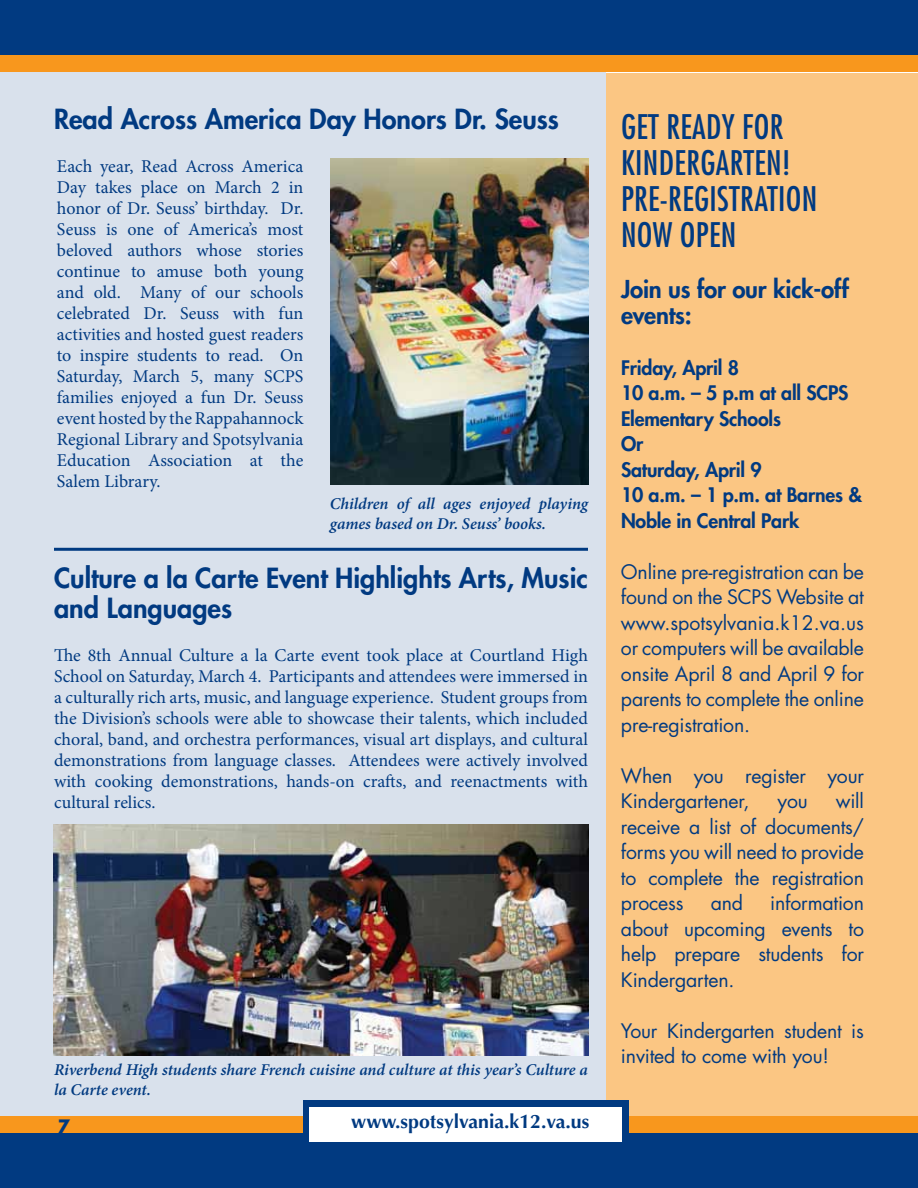
<style>
.page{position:relative;width:918px;height:1188px;background:#fff}
.page>*{position:absolute;margin:0;border:0;box-sizing:border-box;transform-origin:0 0}
.t1{font:condensed 33px/36px "Futura";letter-spacing:.01em;color:#013a81}
.t2{font:800 27px/30px "Futura";color:#013a81}
.t3{font:800 24px/25.5px "Futura";letter-spacing:-.01em;color:#013a81}
.t4{font:19.5px/25.5px "Futura";letter-spacing:-.01em;color:#013a81;text-align:justify}
.t5{font:800 19.5px/25.5px "Futura";letter-spacing:-.01em;color:#013a81}
.t6{font:700 19.5px "Optima";color:#013a81}
.t7{font:18px/21px "Minion Pro";color:#013a81;text-align:justify}
.t8{font:700 18px "Futura";color:#013a81}
.t9{font:italic 600 16.5px/19.5px "Minion Pro";letter-spacing:-.005em;color:#013a81}
</style>
<div class="page">
<div style="left:606px;top:73px;width:312px;height:1043px;background:#fbc683"></div>
<div style="left:1px;top:55px;width:605px;height:1079px;background:#d9e1ec"></div>
<div style="left:0;top:1133px;width:918px;height:55px;background:#013a81"></div>
<div style="left:0;top:1117px;width:918px;height:16px;background:#f8971d"></div>
<div style="left:0;top:0;width:918px;height:55px;background:#013a81"></div>
<div style="left:0;top:55px;width:918px;height:16px;background:#f8971d"></div>
<div style="left:303px;top:1100px;width:325px;height:35px;background:#013a81"></div>
<div style="left:310px;top:1107px;width:312px;height:35px;background:#fff"></div>
<hr style="left:54px;top:548px;width:534px;height:3px;background:#013a81">
<img style="left:330px;top:159px;width:258px;height:326px">
<img style="left:54px;top:824px;width:534px;height:231px">
<h2 class="t2" style="left:54px;top:104px;width:507px">Read Across America Day Honors Dr. Seuss</h2>
<p class="t7" style="left:57px;top:156px;width:248px">Each year, Read Across America Day takes place on March 2 in honor of Dr. Seuss’ birthday. Dr.<br>Seuss is one of America’s most beloved authors whose stories continue to amuse both young and old. Many of our schools celebrated Dr. Seuss with fun activities and hosted guest readers to inspire students to read. On Saturday, March 5, many SCPS families enjoyed a fun Dr. Seuss event hosted by the Rappahannock Regional Library and Spotsylvania Education Association at the Salem Library.</p>
<p class="t9" style="left:330px;top:494px;width:259px">Children of all ages enjoyed playing games based on Dr. Seuss’ books.</p>
<h2 class="t2" style="left:54px;top:563px;width:535px">Culture a la Carte Event Highlights Arts, Music and Languages</h2>
<p class="t7" style="left:54px;top:645px;width:536px">The 8th Annual Culture a la Carte event took place at Courtland High School on Saturday, March 4. Participants and attendees were immersed in a culturally rich arts, music, and language experience. Student groups from the Division’s schools were able to showcase their talents, which included choral, band, and orchestra performances, visual art displays, and cultural demonstrations from language classes. Attendees were actively involved with cooking demonstrations, hands-on crafts, and reenactments with cultural relics.</p>
<p class="t9" style="left:54px;top:1060px;width:536px">Riverbend High students share French cuisine and culture at this year’s Culture a la Carte event.</p>
<p class="t6" style="left:351px;top:1110px;width:240px">www.spotsylvania.k12.va.us</p>
<p class="t8" style="left:58px;top:1114px;width:14px">7</p>
<h1 class="t1" style="left:621px;top:109px;width:198px">GET READY FOR<br>KINDERGARTEN!<br>PRE-REGISTRATION<br>NOW OPEN</h1>
<h2 class="t3" style="left:621px;top:277px;width:229px">Join us for our kick-off events:</h2>
<p class="t5" style="left:621px;top:355px;width:243px">Friday, April 8<br>10 a.m. – 5 p.m at all SCPS<br>Elementary Schools<br>Or<br>Saturday, April 9<br>10 a.m. – 1 p.m. at Barnes &amp;<br>Noble in Central Park</p>
<p class="t4" style="left:621px;top:559px;width:245px">Online pre-registration can be found on the SCPS Website at www.spotsylvania.k12.va.us or computers will be available onsite April 8 and April 9 for parents to complete the online pre-registration.</p>
<p class="t4" style="left:621px;top:763px;width:245px">When you register your<br>Kindergartener,</p>
<p class="t4" style="left:621px;top:789px;width:245px;text-indent:215px">will receive a list of documents/ forms you will need to provide to complete the registration process</p>
<p class="t4" style="left:778px;top:789px;width:32px">you</p>
<p class="t4" style="left:621px;top:891px;width:244px;text-indent:149px">information about upcoming events to help prepare students for Kindergarten.</p>
<p class="t4" style="left:621px;top:1018px;width:245px">Your Kindergarten student is invited to come with you!</p>
<p class="t4" style="left:711px;top:891px;width:34px">and</p>
</div>
